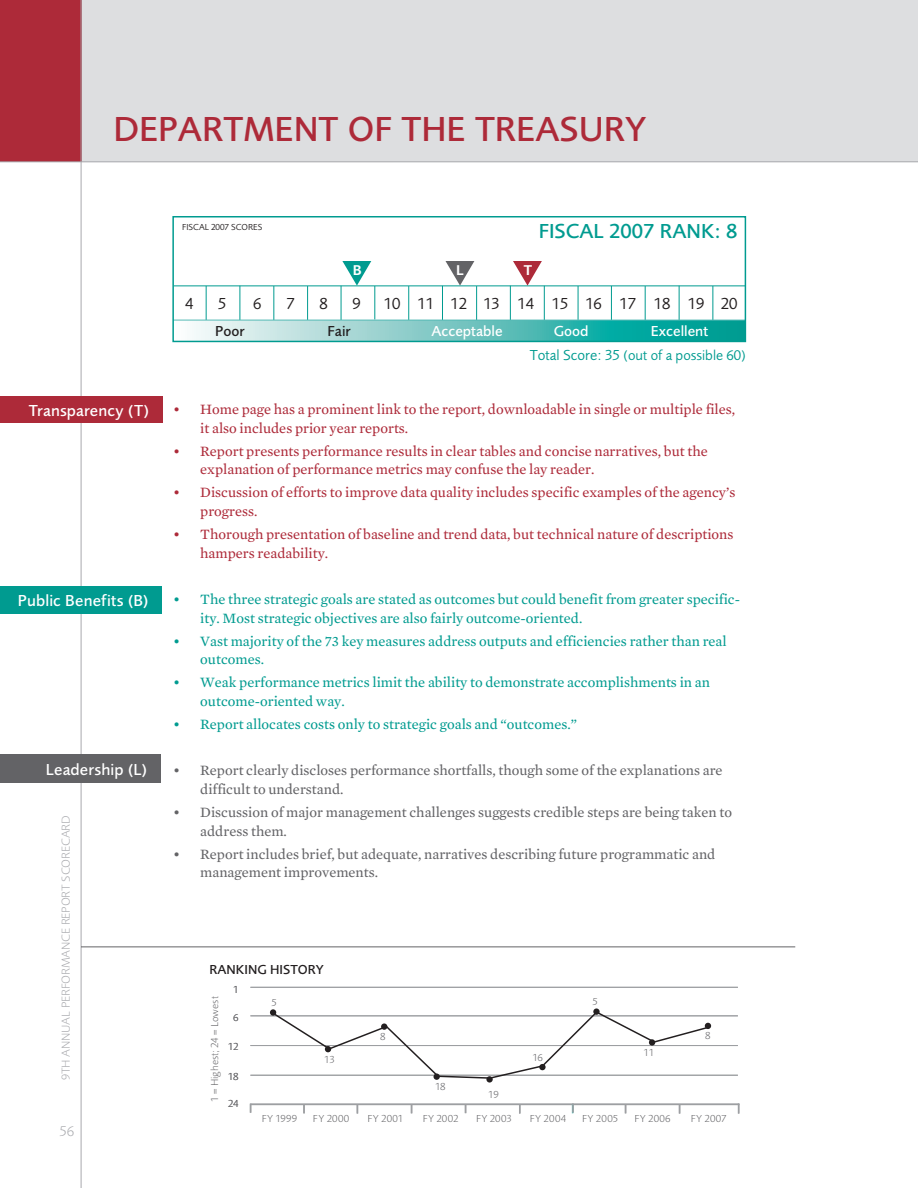
<style>
.page{position:relative;width:918px;height:1188px;background:#fff}
.page>*{position:absolute;margin:0;border:0;box-sizing:border-box;transform-origin:0 0}
.t1{font:500 36px "Foundry Sans";color:#ad2a39}
.t2{font:500 21px "Foundry Sans";color:#009b90}
.t3{font:500 16.5px "Foundry Sans";letter-spacing:.01em;color:#fff}
.t4{font:16.5px "Foundry Sans";color:#231f20}
.t5{font:500 15px "Foundry Sans";color:#fff}
.t6{font:500 15px "Foundry Sans";color:#231f20}
.t7{font:600 14.7px "Foundry Sans";color:#fff}
.t8{font:14.55px/18.8px "Mercury Text G2";color:#ad2a39}
.t9{font:14.55px/18.8px "Mercury Text G2";color:#009b90}
.t10{font:14.55px/18.8px "Mercury Text G2";color:#636366}
.t11{font:14.55px "Foundry Sans";color:#009b90}
.t12{font:300 14.55px "Foundry Sans";color:#a8a9ad}
.t13{font:500 13.5px "Foundry Sans";color:#231f20}
.t14{font:300 12px "Foundry Sans";color:#a8a9ad}
.t15{font:300 10.5px "Foundry Sans";letter-spacing:.025em;color:#636366}
.t16{font:9px "Foundry Sans";color:#231f20}
.s1{font-size:15px}
</style>
<div class="page">
<hr style="left:206px;top:286px;width:1px;height:35px;background:#009b90">
<hr style="left:240px;top:286px;width:1px;height:34px;background:#009b90">
<hr style="left:274px;top:286px;width:1px;height:35px;background:#009b90">
<hr style="left:307px;top:286px;width:1px;height:34px;background:#009b90">
<hr style="left:341px;top:286px;width:1px;height:34px;background:#009b90">
<hr style="left:375px;top:286px;width:1px;height:33px;background:#009b90">
<hr style="left:408px;top:286px;width:1px;height:34px;background:#009b90">
<hr style="left:442px;top:286px;width:1px;height:34px;background:#009b90">
<hr style="left:476px;top:286px;width:1px;height:35px;background:#009b90">
<hr style="left:510px;top:286px;width:1px;height:34px;background:#009b90">
<hr style="left:544px;top:286px;width:1px;height:35px;background:#009b90">
<hr style="left:578px;top:286px;width:1px;height:34px;background:#009b90">
<hr style="left:611px;top:286px;width:1px;height:34px;background:#009b90">
<hr style="left:645px;top:286px;width:1px;height:34px;background:#009b90">
<hr style="left:679px;top:286px;width:1px;height:35px;background:#009b90">
<hr style="left:713px;top:286px;width:1px;height:34px;background:#009b90">
<svg style="left:194px;top:321px;width:549px;height:18px;background:#69c5c0"></svg>
<hr style="left:173px;top:320px;width:572px;height:1px;background:#55bab5">
<hr style="left:174px;top:286px;width:571px;height:1px;background:#009b90">
<div style="left:172px;top:216px;width:574px;height:126px;border:2px solid #009b90"></div>
<div style="left:0;top:0;width:918px;height:162px;background:#dddee0"></div>
<div style="left:0;top:0;width:81px;height:162px;background:#ad2a39"></div>
<hr style="left:0;top:162px;width:918px;height:1px;background:#a8a9ad">
<hr style="left:81px;top:0;width:1px;height:1188px;background:#a8a9ad">
<hr style="left:81px;top:947px;width:714px;height:1px;background:#636366">
<div style="left:0;top:396px;width:163px;height:27px;background:#ad2a39"></div>
<div style="left:0;top:586px;width:162px;height:28px;background:#009b90"></div>
<div style="left:0;top:754px;width:160px;height:29px;background:#636366"></div>
<hr style="left:250px;top:987px;width:488px;height:1px;background:#9d9fa2">
<hr style="left:250px;top:1016px;width:488px;height:1px;background:#9d9fa2">
<hr style="left:250px;top:1045px;width:488px;height:1px;background:#9d9fa2">
<hr style="left:250px;top:1075px;width:488px;height:1px;background:#9d9fa2">
<hr style="left:250px;top:1104px;width:489px;height:1px;background:#9d9fa2">
<svg style="left:303px;top:1105px;width:2px;height:8px"></svg>
<svg style="left:572px;top:1105px;width:2px;height:8px"></svg>
<svg style="left:342px;top:261px;width:29px;height:25px"></svg>
<svg style="left:513px;top:261px;width:29px;height:25px"></svg>
<svg style="left:446px;top:261px;width:28px;height:25px"></svg>
<svg style="left:486px;top:1076px;width:7px;height:7px"></svg>
<div style="left:270px;top:1009px;width:6px;height:7px;background:#231f20;border-radius:50%"></div>
<svg style="left:272px;top:1010px;width:439px;height:70px"></svg>
<div style="left:649px;top:1039px;width:6px;height:7px;background:#231f20;border-radius:50%"></div>
<p class="t1" style="left:113px;top:112px;width:535px">De partment of the Treasury</p>
<p class="t16" style="left:182px;top:223px;width:10px">Fiscal</p>
<p class="t16" style="left:211px;top:223px;width:31px">2007 Scores</p>
<p class="t2" style="left:539px;top:221px;width:200px">Fiscal 2007 Rank: 8</p>
<p class="t7" style="left:353px;top:263px;width:10px">B</p>
<p class="t7" style="left:456px;top:263px;width:8px">L</p>
<p class="t7" style="left:524px;top:263px;width:10px">T</p>
<p class="t4" style="left:185px;top:296px;width:10px">4</p>
<p class="t4" style="left:218px;top:296px;width:10px">5</p>
<p class="t4" style="left:253px;top:296px;width:10px">6</p>
<p class="t4" style="left:287px;top:296px;width:10px">7</p>
<p class="t4" style="left:320px;top:296px;width:10px">8</p>
<p class="t4" style="left:353px;top:296px;width:10px">9</p>
<p class="t4" style="left:384px;top:296px;width:355px">10 11 12 13 14 15 16 17 18 19 20</p>
<p class="t6" style="left:215px;top:324px;width:31px">Poor</p>
<p class="t6" style="left:328px;top:324px;width:25px">Fair</p>
<p class="t5" style="left:431px;top:324px;width:103px">Acceptable G</p>
<p class="t5" style="left:564px;top:324px;width:26px">ood</p>
<p class="t5" style="left:651px;top:324px;width:59px">Excellent</p>
<p class="t3" style="left:29px;top:402px;width:122px">Transparency (T)</p>
<p class="t3" style="left:18px;top:593px;width:132px">Public Benefits (B)</p>
<p class="t3" style="left:46px;top:762px;width:103px">Leadership (L)</p>
<p class="t14" style="left:60px;top:1080px;width:266px;rotate:-90deg">9th Annual Performance Report Scorecard</p>
<p class="t12" style="left:60px;top:1124px;width:16px">56</p>
<p class="t11" style="left:530px;top:348px;width:217px"><span class="s1">Total Score: 35</span> (out of a possible 60)</p>
<p class="t8" style="left:200px;top:400px;width:536px;text-indent:-27px">• Home page has a prominent link to the report, downloadable in single or multiple files, it also includes prior year reports.</p>
<p class="t8" style="left:200px;top:441px;width:509px;text-indent:-27px">• Report presents performance results in clear tables and concise narratives, but the explanation of performance metrics may confuse the lay reader.</p>
<p class="t8" style="left:200px;top:483px;width:537px;text-indent:-27px">• Discussion of efforts to improve data quality includes specific examples of the agency’s progress.</p>
<p class="t8" style="left:200px;top:525px;width:535px;text-indent:-27px">• Thorough presentation of baseline and trend data, but technical nature of descriptions hampers readability.</p>
<p class="t9" style="left:200px;top:590px;width:541px;text-indent:-27px">• The three strategic goals are stated as outcomes but could benefit from greater specific&shy;ity. Most strategic objectives are also fairly outcome-oriented.</p>
<p class="t9" style="left:200px;top:631px;width:528px;text-indent:-27px">• Vast majority of the 73 key measures address outputs and efficiencies rather than real outcomes.</p>
<p class="t9" style="left:200px;top:673px;width:511px;text-indent:-27px">• Weak performance metrics limit the ability to demonstrate accomplishments in an outcome-oriented way.</p>
<p class="t9" style="left:173px;top:715px;width:405px">• Report allocates costs only to strategic goals and “outcomes.”</p>
<p class="t10" style="left:200px;top:761px;width:524px;text-indent:-27px">• Report clearly discloses performance shortfalls, though some of the explanations are difficult to understand.</p>
<p class="t10" style="left:200px;top:803px;width:533px;text-indent:-27px">• Discussion of major management challenges suggests credible steps are being taken to address them.</p>
<p class="t10" style="left:200px;top:844px;width:517px;text-indent:-27px">• Report includes brief, but adequate, narratives describing future programmatic and management improvements.</p>
<p class="t13" style="left:209px;top:963px;width:116px">Ranking H istory</p>
<p class="t15" style="left:233px;top:984px;width:7px">1</p>
<p class="t15" style="left:233px;top:1013px;width:7px">6</p>
<p class="t15" style="left:228px;top:1041px;width:12px">12</p>
<p class="t15" style="left:228px;top:1071px;width:12px">18</p>
<p class="t15" style="left:228px;top:1098px;width:12px">24</p>
<p class="t15" style="left:210px;top:1102px;width:107px;rotate:-90deg">1 = H ighest; 24 = Lowest</p>
<p class="t15" style="left:271px;top:998px;width:7px">5</p>
<p class="t15" style="left:593px;top:996px;width:7px">5</p>
<p class="t15" style="left:324px;top:1054px;width:12px">13</p>
<p class="t15" style="left:380px;top:1032px;width:7px">8</p>
<p class="t15" style="left:435px;top:1082px;width:12px">18</p>
<p class="t15" style="left:488px;top:1089px;width:12px">19</p>
<p class="t15" style="left:532px;top:1052px;width:12px">16</p>
<p class="t15" style="left:644px;top:1047px;width:12px">11</p>
<p class="t15" style="left:705px;top:1031px;width:7px">8</p>
<p class="t15" style="left:262px;top:1113px;width:46px">FY 1999 FY</p>
<p class="t15" style="left:327px;top:1113px;width:34px">2000 FY</p>
<p class="t15" style="left:381px;top:1113px;width:34px">2001 FY</p>
<p class="t15" style="left:436px;top:1113px;width:33px">2002 FY</p>
<p class="t15" style="left:490px;top:1113px;width:33px">2003 FY</p>
<p class="t15" style="left:544px;top:1113px;width:33px">2004 FY</p>
<p class="t15" style="left:596px;top:1113px;width:24px">2005</p>
<p class="t15" style="left:634px;top:1113px;width:38px">FY 2006</p>
<p class="t15" style="left:691px;top:1113px;width:37px">FY 2007</p>
</div>
